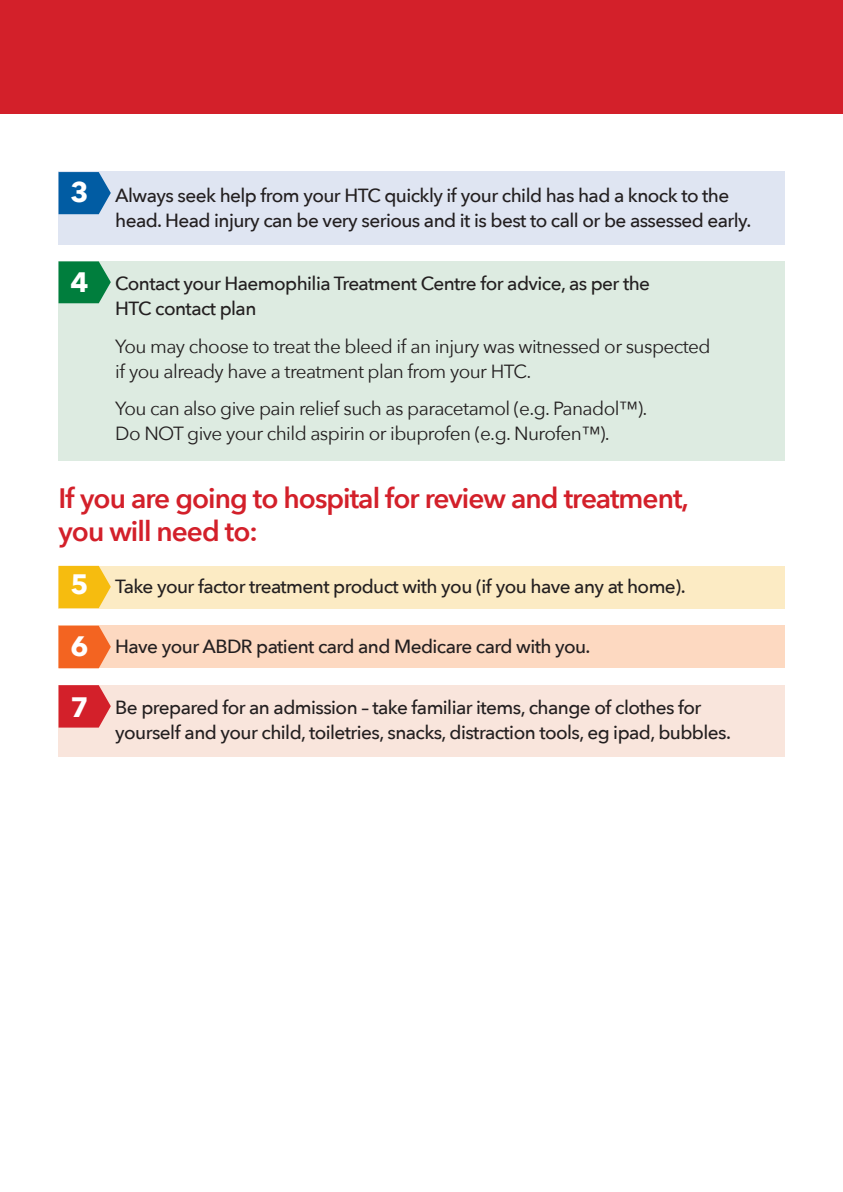
<style>
.page{position:relative;width:843px;height:1192px;background:#fff}
.page>*{position:absolute;margin:0;border:0;box-sizing:border-box;transform-origin:0 0}
.t1{font:600 28px/33.6px "Avenir Next";letter-spacing:-.035em;color:#d3202a}
.t2{font:500 19px/25px "Avenir Next";letter-spacing:-.03em;color:#231f20}
.t3{font:19px/25px "Avenir Next";letter-spacing:-.03em;color:#231f20}
.s1{font-weight:700;font-size:28px;color:#fff}
</style>
<div class="page">
<div style="left:58px;top:685px;width:726px;height:71px;background:#f9e5dc"></div>
<svg style="left:58px;top:685px;width:53px;height:42px;background:#d73940"></svg>
<div style="left:58px;top:625px;width:726px;height:43px;background:#fdd9c1"></div>
<svg style="left:58px;top:625px;width:53px;height:43px;background:#f47437"></svg>
<div style="left:58px;top:565px;width:726px;height:43px;background:#fcebc4"></div>
<svg style="left:58px;top:566px;width:53px;height:42px;background:#f6c125"></svg>
<div style="left:58px;top:261px;width:726px;height:200px;background:#ddebe1"></div>
<svg style="left:58px;top:261px;width:53px;height:42px;background:#1d8c53"></svg>
<div style="left:0;top:0;width:842px;height:114px;background:#d3202a"></div>
<div style="left:58px;top:172px;width:726px;height:73px;background:#dfe5f2"></div>
<svg style="left:58px;top:172px;width:53px;height:42px;background:#1d6dad"></svg>
<p class="t2" style="left:115px;top:182px;width:637px;text-indent:-45px"><span class="s1">3</span> Always seek help from your HTC quickly if your child has had a knock to the head. Head injury can be very serious and it is best to call or be assessed early.</p>
<p class="t2" style="left:115px;top:270px;width:536px;text-indent:-45px"><span class="s1">4</span> Contact your Haemophilia Treatment Centre for advice, as per the<br>HTC contact plan</p>
<p class="t3" style="left:115px;top:333px;width:596px">You may choose to treat the bleed if an injury was witnessed or suspected if you already have a treatment plan from your HTC.</p>
<p class="t3" style="left:115px;top:395px;width:533px">You can also give pain relief such as paracetamol (e.g. Panadol™).<br>Do NOT give your child aspirin or ibuprofen (e.g. Nurofen™).</p>
<h1 class="t1" style="left:58px;top:480px;width:631px">If you are going to hospital for review and treatment, you will need to:</h1>
<p class="t2" style="left:71px;top:572px;width:616px"><span class="s1">5</span> Take your factor treatment product with you (if you have any at home).</p>
<p class="t2" style="left:70px;top:633px;width:521px"><span class="s1">6</span> Have your ABDR patient card and Medicare card with you.</p>
<p class="t2" style="left:115px;top:693px;width:617px;text-indent:-45px"><span class="s1">7</span> Be prepared for an admission – take familiar items, change of clothes for yourself and your child, toiletries, snacks, distraction tools, eg ipad, bubbles.</p>
</div>
